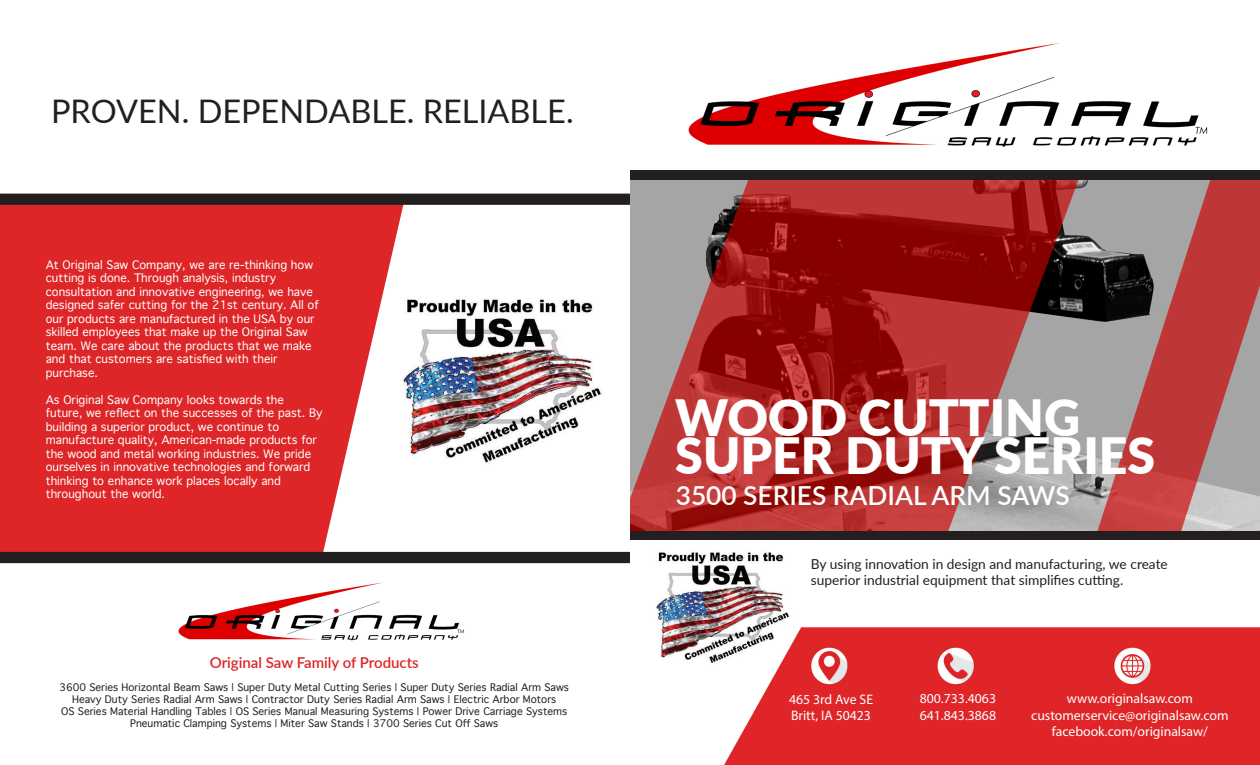
<style>
.page{position:relative;width:1260px;height:765px;background:#fff}
.page>*{position:absolute;margin:0;border:0;box-sizing:border-box;transform-origin:0 0}
.t1{font:900 50px "Lato";color:#fff}
.t2{font:32.5px "Lato";color:#231f20}
.t3{font:600 26.25px "Lato";color:#fff}
.t4{font:600 15px "Lato";color:#de2527}
.t5{font:13.75px "Myriad Pro";color:#fff}
.t6{font:13.75px/16.5px "Lato";color:#231f20}
.t7{font:11.25px "Geneva";color:#fff}
.t8{font:10px/12px "Geneva";color:#231f20;text-align:center}
</style>
<div class="page">
<div style="left:630px;top:171px;width:630px;height:369px;background:#231f20"></div>
<img style="left:724px;top:627px;width:536px;height:138px">
<img style="left:630px;top:180px;width:630px;height:351px">
<img style="left:688px;top:43px;width:520px;height:104px">
<img style="left:656px;top:552px;width:136px;height:113px">
<svg style="left:0;top:205px;width:405px;height:347px;background:#e0383a"></svg>
<div style="left:0;top:194px;width:630px;height:11px;background:#231f20"></div>
<div style="left:0;top:552px;width:630px;height:11px;background:#231f20"></div>
<img style="left:178px;top:582px;width:286px;height:59px">
<img style="left:394px;top:293px;width:208px;height:174px">
<p class="t2" style="left:51px;top:88px;width:524px">PROVEN. DEPENDABLE. RELIABLE.</p>
<p class="t7" style="left:46px;top:258px;width:269px">At Original Saw Company, we are re-thinking how</p>
<p class="t7" style="left:46px;top:272px;width:232px">cutting is done. Through analysis, industry</p>
<p class="t7" style="left:46px;top:285px;width:269px">consultation and innovative engineering, we have</p>
<p class="t7" style="left:46px;top:299px;width:275px">designed safer cutting for the 21st century. All of</p>
<p class="t7" style="left:46px;top:312px;width:270px">our products are manufactured in the USA by our</p>
<p class="t7" style="left:46px;top:326px;width:263px">skilled employees that make up the Original Saw</p>
<p class="t7" style="left:46px;top:339px;width:267px">team. We care about the products that we make</p>
<p class="t7" style="left:46px;top:353px;width:233px">and that customers are satisfied with their</p>
<p class="t7" style="left:46px;top:366px;width:54px">purchase.</p>
<p class="t7" style="left:46px;top:393px;width:240px">As Original Saw Company looks towards the</p>
<p class="t7" style="left:46px;top:407px;width:278px">future, we reflect on the successes of the past. By</p>
<p class="t7" style="left:46px;top:420px;width:235px">building a superior product, we continue to</p>
<p class="t7" style="left:46px;top:434px;width:273px">manufacture quality, American-made products for</p>
<p class="t7" style="left:46px;top:447px;width:267px">the wood and metal working industries. We pride</p>
<p class="t7" style="left:46px;top:461px;width:266px">ourselves in innovative technologies and forward</p>
<p class="t7" style="left:46px;top:474px;width:237px">thinking to enhance work places locally and</p>
<p class="t7" style="left:46px;top:488px;width:121px">throughout the world.</p>
<p class="t4" style="left:210px;top:652px;width:211px">Original Saw Family of Products</p>
<p class="t8" style="left:59px;top:681px;width:511px">3600 Series Horizontal Beam Saws | Super Duty Metal Cutting Series | Super Duty Series Radial Arm Saws<br>Heavy Duty Series Radial Arm Saws | Contractor Duty Series Radial Arm Saws | Electric Arbor Motors</p>
<p class="t8" style="left:61px;top:705px;width:508px">OS Series Material Handling Tables | OS Series Manual Measuring Systems | Power Drive Carriage Systems<br>Pneumatic Clamping Systems | Miter Saw Stands | 3700 Series Cut Off Saws</p>
<p class="t1" style="left:675px;top:380px;width:406px">WOOD CUTTING</p>
<p class="t1" style="left:675px;top:419px;width:481px">SUPER DUTY SERIES</p>
<p class="t3" style="left:676px;top:476px;width:395px">3500 SERIES RADIAL ARM SAWS</p>
<p class="t6" style="left:811px;top:555px;width:359px">By using innovation in design and manufacturing, we create superior industrial equipment that simplifies cutting.</p>
<p class="t5" style="left:789px;top:691px;width:86px">465 3rd Ave SE</p>
<p class="t5" style="left:791px;top:707px;width:81px">Britt, IA 50423</p>
<p class="t5" style="left:920px;top:690px;width:78px">800.733.4063</p>
<p class="t5" style="left:920px;top:707px;width:78px">641.843.3868</p>
<p class="t5" style="left:1067px;top:690px;width:128px">www.originalsaw.com</p>
<p class="t5" style="left:1031px;top:707px;width:199px">customerservice@originalsaw.com</p>
<p class="t5" style="left:1052px;top:723px;width:158px">facebook.com/originalsaw/</p>
</div>
